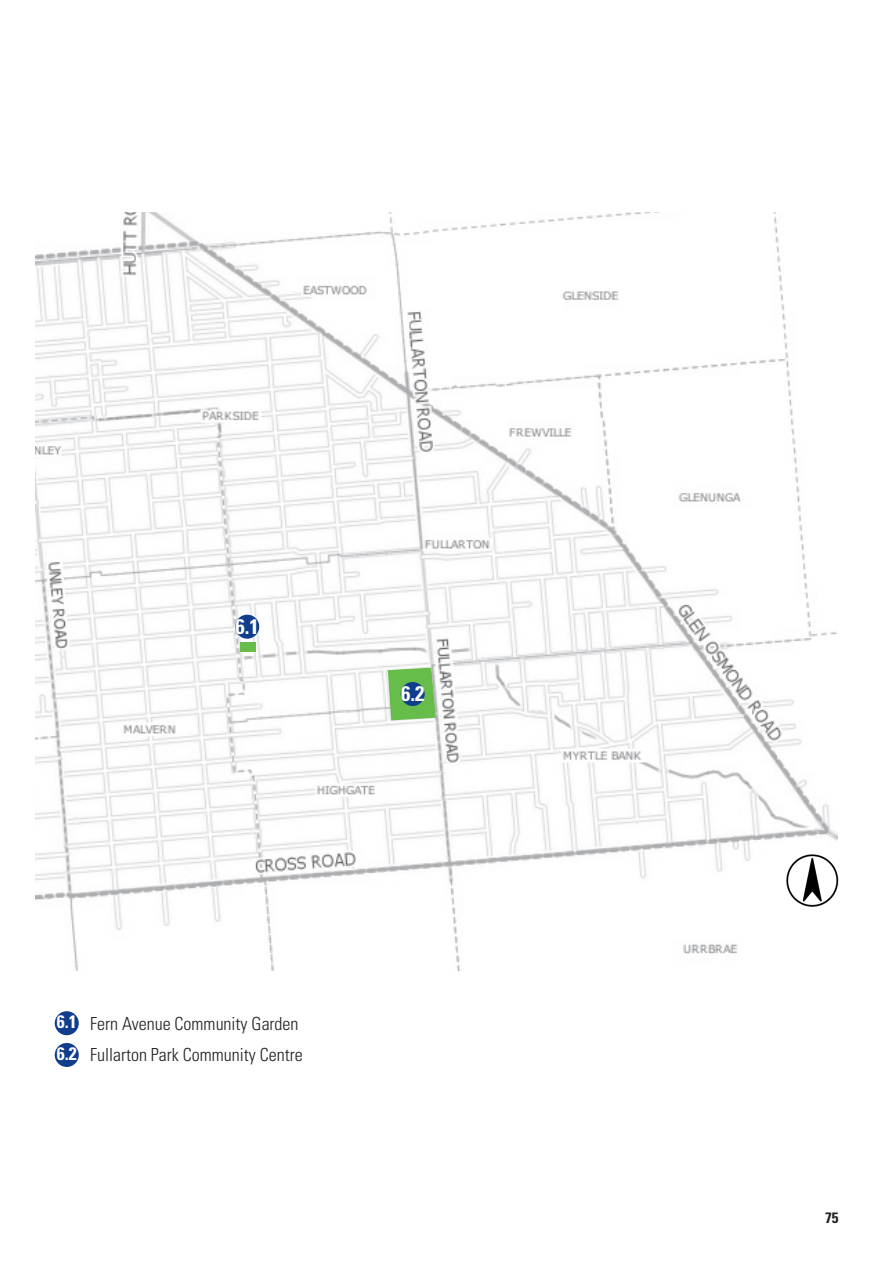
<style>
.page{position:relative;width:893px;height:1263px;background:#fff}
.page>*{position:absolute;margin:0;border:0;box-sizing:border-box;transform-origin:0 0}
.t1{font:700 condensed 21px "Univers LT Std";color:#fff}
.Body{font:300 condensed 18px "Univers LT Std";color:#231f20}
.t2{font:700 condensed 18px "Univers LT Std";color:#fff}
.t3{font:700 condensed 15px "Univers LT Std";color:#231f20}
</style>
<div class="page">
<img style="left:35px;top:213px;width:802px;height:757px">
<img style="left:786px;top:855px;width:53px;height:53px">
<div style="left:240px;top:642px;width:16px;height:10px;background:#67bd4a"></div>
<svg style="left:388px;top:668px;width:48px;height:52px;background:#76c05e"></svg>
<div style="left:235px;top:615px;width:24px;height:24px;background:#103d8c;border-radius:50%"></div>
<div style="left:401px;top:682px;width:24px;height:24px;background:#103d8c;border-radius:50%"></div>
<div style="left:55px;top:1011px;width:24px;height:24px;background:#103d8c;border-radius:50%"></div>
<div style="left:55px;top:1043px;width:24px;height:24px;background:#103d8c;border-radius:50%"></div>
<p class="t1" style="left:236px;top:614px;width:25px">6.1</p>
<p class="t1" style="left:401px;top:681px;width:25px">6.2</p>
<p class="t2" style="left:57px;top:1011px;width:21px">6.1</p>
<p class="t2" style="left:57px;top:1043px;width:21px">6.2</p>
<p class="Body" style="left:90px;top:1013px;width:210px">Fern Avenue Community Garden</p>
<p class="Body" style="left:90px;top:1044px;width:214px">Fullarton Park Community Centre</p>
<p class="t3" style="left:825px;top:1208px;width:15px">75</p>
</div>
